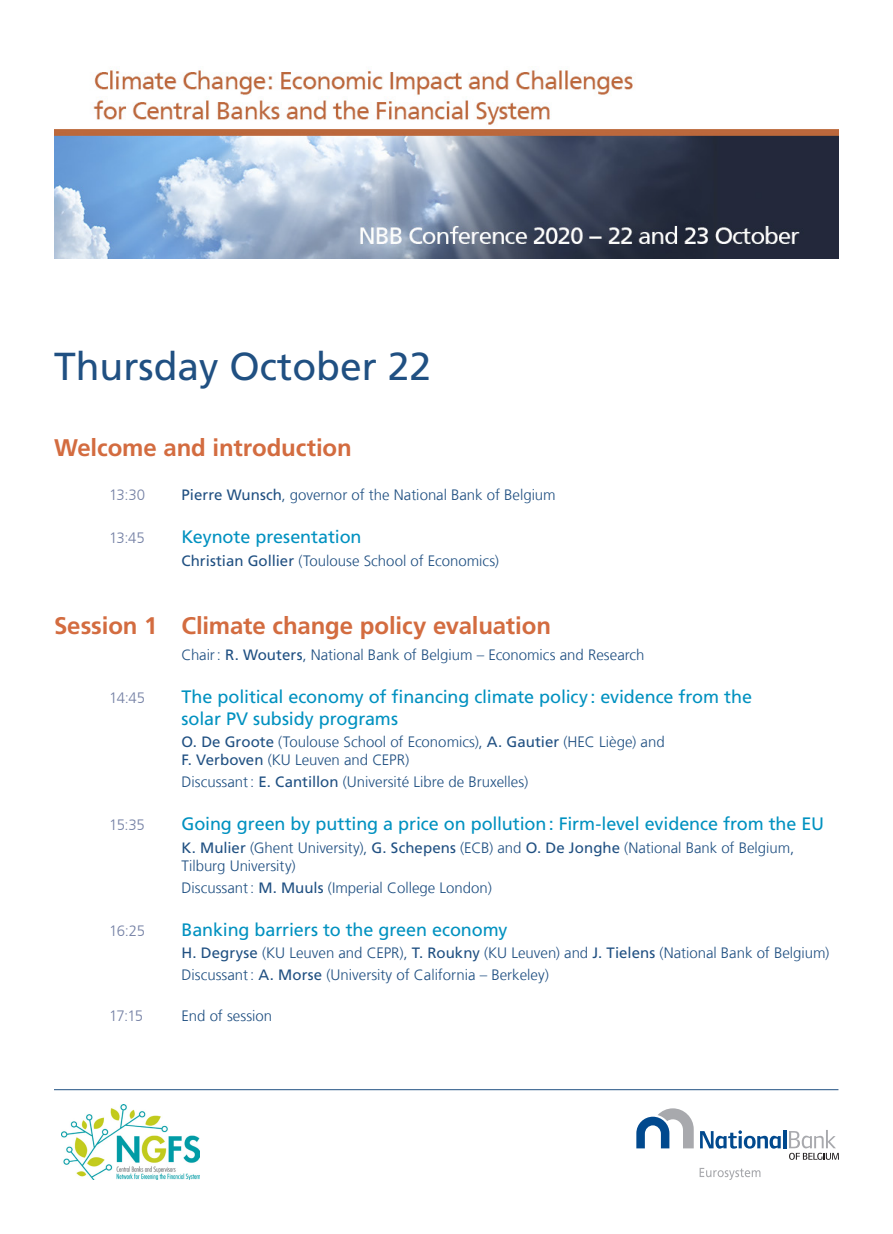
<style>
.page{position:relative;width:893px;height:1234px;background:#fff}
.page>*{position:absolute;margin:0;border:0;box-sizing:border-box;transform-origin:0 0}
.Dag_en_datum_program{font:39px "Frutiger LT Com";color:#205082}
.session_titel{font:700 24px "Frutiger LT Com";letter-spacing:-.005em;color:#d36c40}
.onderwerp_spreker{font:18px/21.6px "Frutiger LT Com";letter-spacing:-.01em;color:#0091c0}
.Tekst{font:300 15px/18px "Frutiger LT Com";color:#205082}
.Dscussant{font:300 15px "Frutiger LT Com";color:#205082}
.onderwerp_spreker-2{font:300 15px "Frutiger LT Com";letter-spacing:-.035em;color:#7581a5}
.Tekst-2{font:300 15px "Frutiger LT Com";letter-spacing:-.065em;color:#7581a5}
.s1{font-weight:400}
</style>
<div class="page">
<img style="left:62px;top:1104px;width:137px;height:75px">
<img style="left:54px;top:69px;width:785px;height:190px">
<svg style="left:700px;top:1130px;width:81px;height:18px"></svg>
<hr style="left:783px;top:1129px;width:3px;height:19px;background:#01498e">
<svg style="left:636px;top:1108px;width:58px;height:40px"></svg>
<svg style="left:789px;top:1130px;width:50px;height:29px"></svg>
<svg style="left:700px;top:1168px;width:60px;height:11px"></svg>
<hr style="left:54px;top:1089px;width:784px;height:1px;background:#205082">
<p class="Dag_en_datum_program" style="left:54px;top:343px;width:379px">Thursday October 22</p>
<p class="session_titel" style="left:54px;top:433px;width:299px">Welcome and introduction</p>
<p class="Tekst-2" style="left:109px;top:486px;width:38px">13:30</p>
<p class="Tekst" style="left:182px;top:486px;width:376px"><span class="s1">Pierre Wunsch</span>, governor of the National Bank of Belgium</p>
<p class="onderwerp_spreker-2" style="left:109px;top:529px;width:37px">13:45</p>
<p class="onderwerp_spreker" style="left:182px;top:526px;width:182px">Keynote presentation</p>
<p class="Tekst" style="left:182px;top:551px;width:319px"><span class="s1">Christian Gollier</span> (Toulouse School of Economics)</p>
<p class="session_titel" style="left:54px;top:610px;width:498px">Session 1 Climate change policy evaluation</p>
<p class="Tekst" style="left:182px;top:645px;width:464px">Chair: <span class="s1">R. Wouters</span>, National Bank of Belgium – Economics and Research</p>
<p class="onderwerp_spreker-2" style="left:109px;top:688px;width:37px">14:45</p>
<p class="onderwerp_spreker" style="left:182px;top:685px;width:572px">The political economy of financing climate policy: evidence from the solar PV subsidy programs</p>
<p class="Tekst" style="left:182px;top:732px;width:485px"><span class="s1">O. De Groote</span> (Toulouse School of Economics), <span class="s1">A. Gautier</span> (HEC Liège) and<br><span class="s1">F. Verboven</span> (KU Leuven and CEPR)</p>
<p class="Dscussant" style="left:182px;top:772px;width:348px">Discussant: <span class="s1">E. Cantillon</span> (Université Libre de Bruxelles)</p>
<p class="onderwerp_spreker-2" style="left:109px;top:815px;width:37px">15:35</p>
<p class="onderwerp_spreker" style="left:182px;top:812px;width:644px">Going green by putting a price on pollution: Firm-level evidence from the EU</p>
<p class="Tekst" style="left:182px;top:838px;width:614px"><span class="s1">K. Mulier</span> (Ghent University), <span class="s1">G. Schepens</span> (ECB) and <span class="s1">O. De Jonghe</span> (National Bank of Belgium,<br>Tilburg University)</p>
<p class="Dscussant" style="left:182px;top:878px;width:312px">Discussant: <span class="s1">M. Muuls</span> (Imperial College London)</p>
<p class="onderwerp_spreker-2" style="left:109px;top:921px;width:37px">16:25</p>
<p class="onderwerp_spreker" style="left:182px;top:918px;width:327px">Banking barriers to the green economy</p>
<p class="Tekst" style="left:182px;top:943px;width:649px"><span class="s1">H. Degryse</span> (KU Leuven and CEPR), <span class="s1">T. Roukny</span> (KU Leuven) and <span class="s1">J. Tielens</span> (National Bank of Belgium)</p>
<p class="Dscussant" style="left:182px;top:965px;width:369px">Discussant: <span class="s1">A. Morse</span> (University of California – Berkeley)</p>
<p class="Tekst-2" style="left:109px;top:1005px;width:35px">17:15</p>
<p class="Tekst" style="left:182px;top:1005px;width:92px">End of session</p>
</div>
